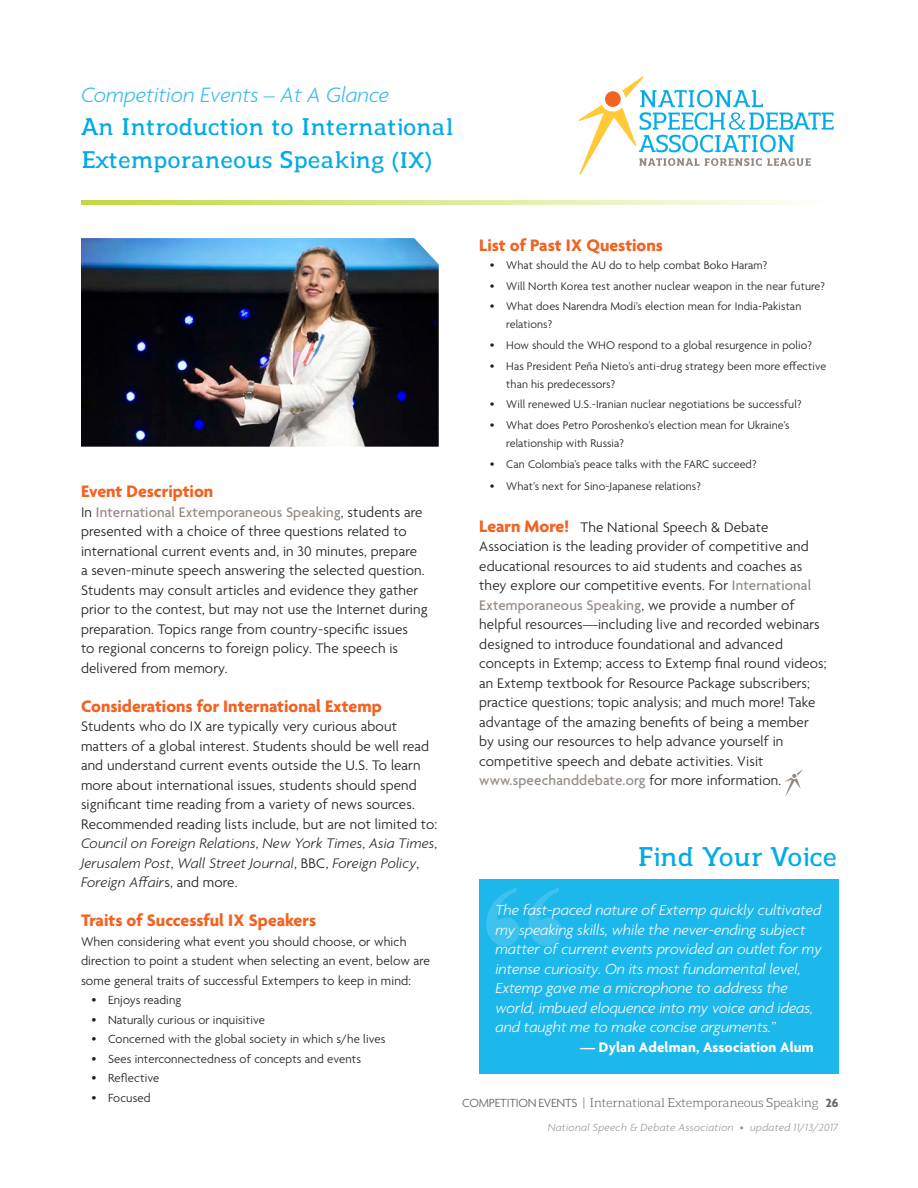
<style>
.page{position:relative;width:918px;height:1188px;background:#fff}
.page>*{position:absolute;margin:0;border:0;box-sizing:border-box;transform-origin:0 0}
.t1{font:700 180px "Times New Roman";color:#fff}
.t2{font:600 27px "Regan Slab";color:#00abe7}
.t3{font:600 24px/33px "Regan Slab";color:#00abe7}
.t4{font:italic 300 22.5px "Agenda";color:#39bbec}
.t5{font:700 18px "Agenda";color:#f26221}
.t6{font:italic 300 15.75px/19.5px "Agenda";color:#fff}
.t7{font:300 15px/19.5px "Agenda";letter-spacing:.01em;color:#231f20}
.t8{font:700 15px "Agenda";letter-spacing:.01em;color:#fff}
.t9{font:300 13.5px/19.5px "Agenda";letter-spacing:.01em;color:#231f20}
.t10{font:300 12.75px "Agenda";letter-spacing:.01em;color:#231f20}
.t11{font:12.75px "Regan Slab";letter-spacing:-.03em;color:#636366}
.t12{font:300 12px/18px "Agenda";letter-spacing:.01em;color:#231f20}
.t13{font:italic 300 11.25px "Agenda";letter-spacing:.025em;color:#939598}
.s1{font-size:22.5px}
.s2{font-weight:500;color:#938a84}
.s3{font-style:italic}
.s4{font-family:"Times";font-weight:400}
.s5{font-weight:700;font-size:18px;color:#f26221}
.s6{font-family:"Agenda";font-weight:300}
.s7{font-family:"Agenda";font-weight:700}
.s8{font-style:normal}
</style>
<div class="page">
<svg style="left:81px;top:200px;width:716px;height:5px;background:#deea99"></svg>
<svg style="left:579px;top:76px;width:255px;height:99px"></svg>
<svg style="left:785px;top:770px;width:18px;height:26px"></svg>
<img style="left:81px;top:238px;width:358px;height:209px">
<div style="left:479px;top:879px;width:359px;height:195px;background:#1db8eb"></div>
<p class="t4" style="left:81px;top:81px;width:310px">Competition Events – At A Glance</p>
<p class="t3" style="left:81px;top:109px;width:374px">An Introduction to International<br>Extemporaneous Speaking <span class="s1">(IX)</span></p>
<p class="t5" style="left:81px;top:482px;width:134px">Event Description</p>
<p class="t7" style="left:81px;top:503px;width:348px">In <span class="s2">International Extemporaneous Speaking</span>, students are presented with a choice of three questions related to international current events and, in 30 minutes, prepare<br>a seven-minute speech answering the selected question.<br>Students may consult articles and evidence they gather prior to the contest, but may not use the Internet during preparation. Topics range from country-specific issues<br>to regional concerns to foreign policy. The speech is delivered from memory.</p>
<p class="t5" style="left:81px;top:696px;width:302px">Considerations for International Extemp</p>
<p class="t7" style="left:81px;top:718px;width:358px">Students who do IX are typically very curious about matters of a global interest. Students should be well read and understand current events outside the U.S. To learn more about international issues, students should spend significant time reading from a variety of news sources.<br>Recommended reading lists include, but are not limited to:<br><span class="s3">Council on Foreign Relations</span>, <span class="s3">New York Times</span>, <span class="s3">Asia Times</span>, <span class="s3">Jerusalem Post</span>, <span class="s3">Wall Street Journal</span>, BBC, <span class="s3">Foreign Policy</span>, <span class="s3">Foreign Affair</span>s, and more.</p>
<p class="t5" style="left:81px;top:911px;width:237px">Traits of Successful IX Speakers</p>
<p class="t9" style="left:81px;top:933px;width:350px">When considering what event you should choose, or which direction to point a student when selecting an event, below are some general traits of successful Extempers to keep in mind:</p>
<p class="t10" style="left:92px;top:993px;width:91px"><span class="s4">•</span> Enjoys reading</p>
<p class="t10" style="left:92px;top:1013px;width:175px"><span class="s4">•</span> Naturally curious or inquisitive</p>
<p class="t10" style="left:92px;top:1032px;width:295px"><span class="s4">•</span> Concerned with the global society in which s/he lives</p>
<p class="t10" style="left:92px;top:1052px;width:271px"><span class="s4">•</span> Sees interconnectedness of concepts and events</p>
<p class="t10" style="left:92px;top:1071px;width:69px"><span class="s4">•</span> Reflective</p>
<p class="t10" style="left:92px;top:1091px;width:60px"><span class="s4">•</span> Focused</p>
<p class="t5" style="left:479px;top:236px;width:185px">List of Past IX Questions</p>
<p class="t12" style="left:490px;top:257px;width:279px"><span class="s4">•</span> What should the AU do to help combat Boko Haram?</p>
<p class="t12" style="left:490px;top:278px;width:336px"><span class="s4">•</span> Will North Korea test another nuclear weapon in the near future?</p>
<p class="t12" style="left:506px;top:298px;width:297px;text-indent:-16px"><span class="s4">•</span> What does Narendra Modi’s election mean for India-Pakistan relations?</p>
<p class="t12" style="left:490px;top:337px;width:324px"><span class="s4">•</span> How should the WHO respond to a global resurgence in polio?</p>
<p class="t12" style="left:506px;top:358px;width:322px;text-indent:-16px"><span class="s4">•</span> Has President Peña Nieto’s anti-drug strategy been more effective than his predecessors?</p>
<p class="t12" style="left:490px;top:396px;width:313px"><span class="s4">•</span> Will renewed U.S.-Iranian nuclear negotiations be successful?</p>
<p class="t12" style="left:506px;top:417px;width:285px;text-indent:-16px"><span class="s4">•</span> What does Petro Poroshenko’s election mean for Ukraine’s relationship with Russia?</p>
<p class="t12" style="left:490px;top:456px;width:268px"><span class="s4">•</span> Can Colombia’s peace talks with the FARC succeed?</p>
<p class="t12" style="left:490px;top:478px;width:212px"><span class="s4">•</span> What’s next for Sino-Japanese relations?</p>
<p class="t7" style="left:479px;top:518px;width:349px"><span class="s5">Learn More!</span> The National Speech &amp; Debate Association is the leading provider of competitive and educational resources to aid students and coaches as they explore our competitive events. For <span class="s2">International Extemporaneous Speaking</span>, we provide a number of helpful resources—including live and recorded webinars designed to introduce foundational and advanced concepts in Extemp; access to Extemp final round videos; an Extemp textbook for Resource Package subscribers; practice questions; topic analysis; and much more! Take advantage of the amazing benefits of being a member by using our resources to help advance yourself in competitive speech and debate activities. Visit <span class="s2">www.speechanddebate.org</span> for more information.</p>
<p class="t2" style="left:637px;top:837px;width:201px">Find Your Voice</p>
<h1 class="t1" style="left:479px;top:825px;width:91px">“</h1>
<p class="t6" style="left:495px;top:901px;width:328px">The fast-paced nature of Extemp quickly cultivated my speaking skills, while the never-ending subject matter of current events provided an outlet for my intense curiosity. On its most fundamental level, Extemp gave me a microphone to address the world, imbued eloquence into my voice and ideas, and taught me to make concise arguments.”</p>
<p class="t8" style="left:580px;top:1039px;width:235px">— Dylan Adelman, Association Alum</p>
<p class="t11" style="left:462px;top:1094px;width:378px"><span class="s6">COMPETITION EVENTS</span> | International Extemporaneous Speaking <span class="s7">26</span></p>
<p class="t13" style="left:548px;top:1121px;width:292px">National Speech &amp; Debate Association <span class="s8">•</span> updated 11/13/2017</p>
</div>
